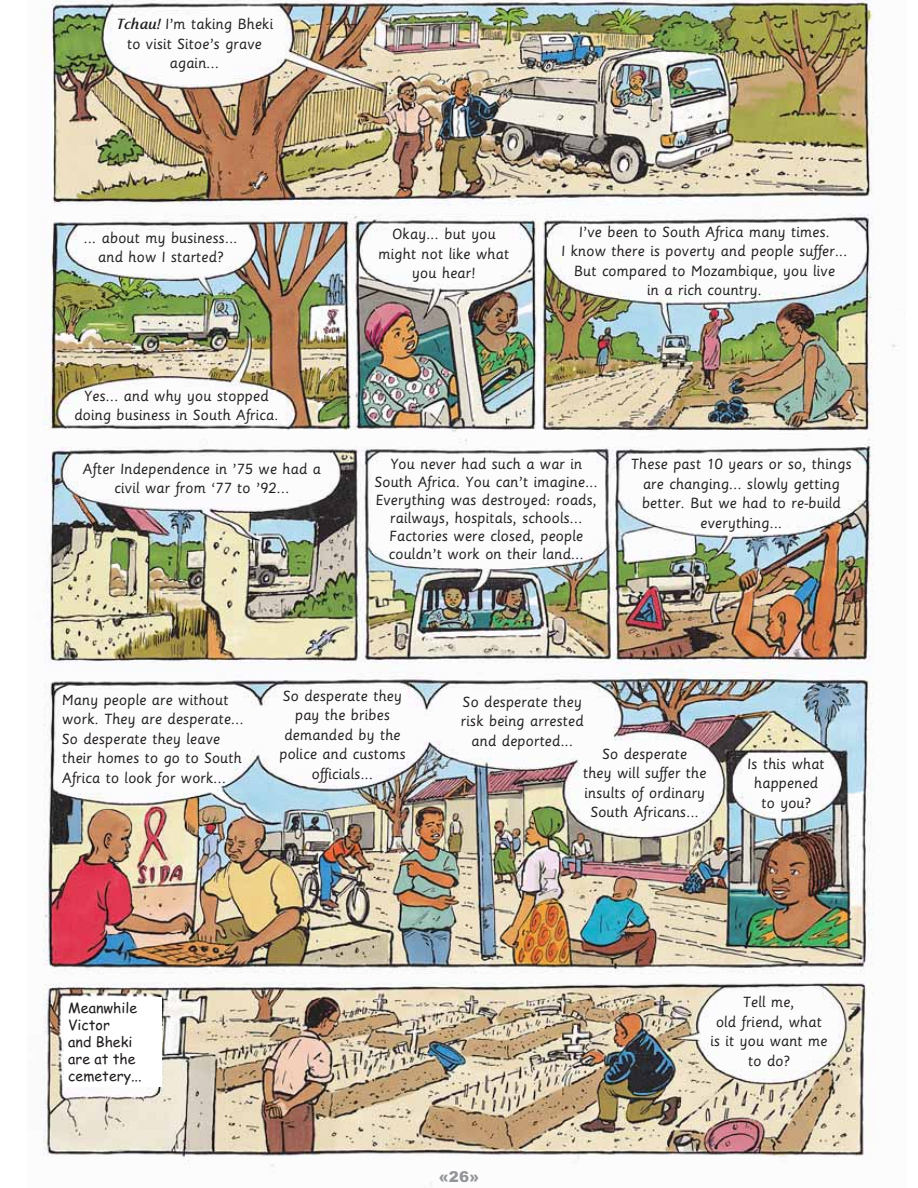
<style>
.page{position:relative;width:918px;height:1188px;background:#fff}
.page>*{position:absolute;margin:0;border:0;box-sizing:border-box;transform-origin:0 0}
.t1{font:16.5px/19.5px "Sassoon Primary Type";color:#231f20;text-align:center}
.t2{font:900 15px "Arial";color:#939598}
.t3{font:14.25px/17.1px "Comic Sans MS";color:#231f20}
.s1{font-family:"Sassoon";font-weight:500;font-style:italic}
</style>
<div class="page">
<img style="left:43px;top:0;width:853px;height:1186px">
<div style="left:64px;top:997px;width:97px;height:89px;background:#fff"></div>
<p class="t1" style="left:116px;top:16px;width:159px"><span class="s1">Tchau!</span> I’m taking Bheki to visit Sitoe’s grave again...</p>
<p class="t1" style="left:83px;top:229px;width:156px">... about my business... and how I started?</p>
<p class="t1" style="left:74px;top:387px;width:206px">Yes... and why you stopped doing business in South Africa.</p>
<p class="t1" style="left:378px;top:226px;width:132px">Okay... but you might not like what you hear!</p>
<p class="t1" style="left:561px;top:223px;width:288px">I’ve been to South Africa many times.<br>I know there is poverty and people suffer...<br>But compared to Mozambique, you live<br>in a rich country.</p>
<p class="t1" style="left:83px;top:460px;width:240px">After Independence in ’75 we had a civil war from ‘77 to ’92...</p>
<p class="t1" style="left:374px;top:456px;width:225px;line-height:18px">You never had such a war in<br>South Africa. You can’t imagine...<br>Everything was destroyed: roads, railways, hospitals, schools...<br>Factories were closed, people couldn’t work on their land...</p>
<p class="t1" style="left:631px;top:456px;width:222px">These past 10 years or so, things are changing... slowly getting better. But we had to re-build everything...</p>
<p class="t1" style="left:62px;top:691px;width:183px;text-align:left">Many people are without work. They are desperate...<br>So desperate they leave their homes to go to South<br>Africa to look for work...</p>
<p class="t1" style="left:279px;top:687px;width:128px">So desperate they pay the bribes demanded by the police and customs officials...</p>
<p class="t1" style="left:461px;top:693px;width:124px">So desperate they risk being arrested and deported...</p>
<p class="t1" style="left:583px;top:745px;width:125px">So desperate<br>they will suffer the insults of ordinary<br>South Africans...</p>
<p class="t1" style="left:747px;top:755px;width:79px">Is this what happened to you?</p>
<p class="t3" style="left:68px;top:1001px;width:75px">Meanwhile<br>Victor<br>and Bheki are at the cemetery...</p>
<p class="t1" style="left:710px;top:994px;width:119px">Tell me,<br>old friend, what is it you want me to do?</p>
<p class="t2" style="left:439px;top:1172px;width:42px">«26»</p>
</div>
